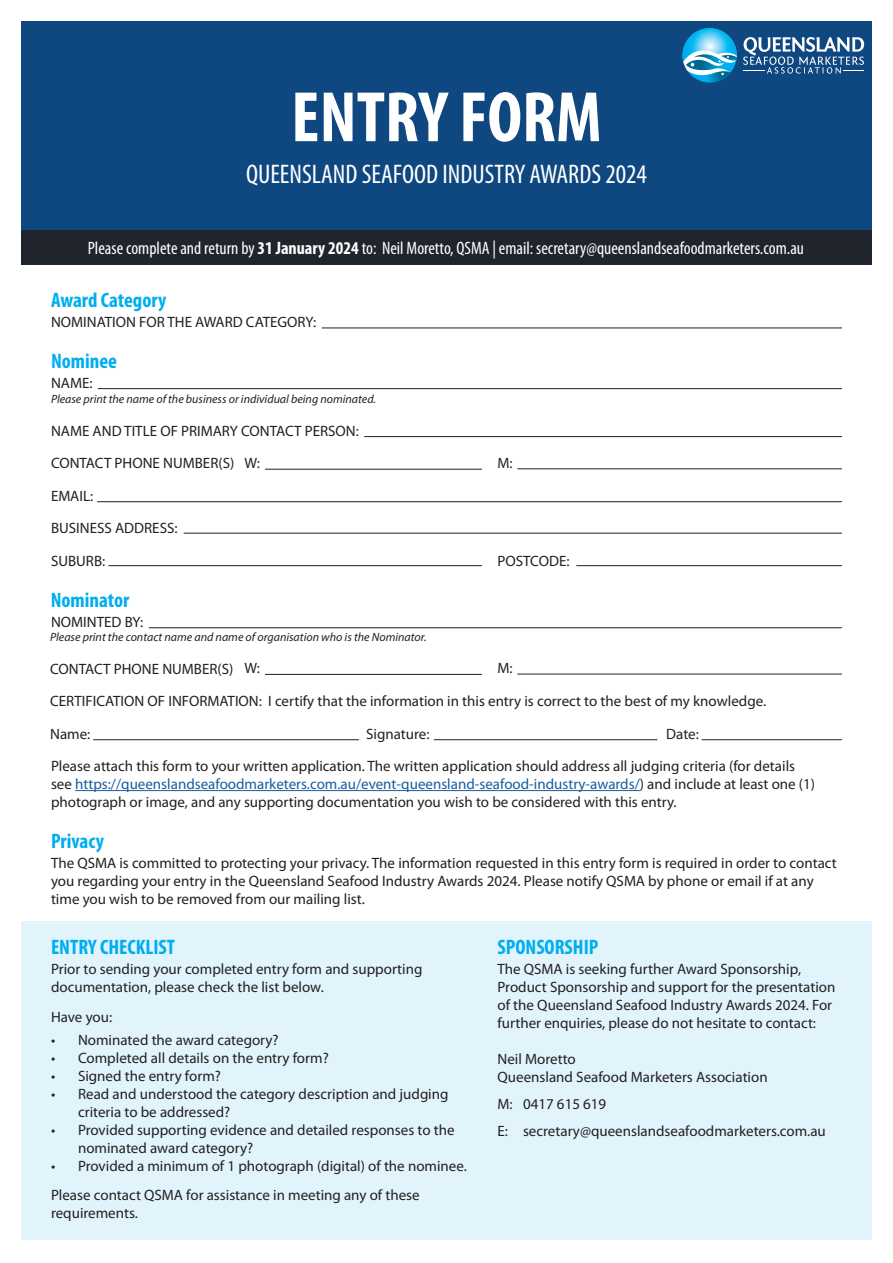
<style>
.page{position:relative;width:893px;height:1263px;background:#fff}
.page>*{position:absolute;margin:0;border:0;box-sizing:border-box;transform-origin:0 0}
.t1{font:700 condensed 72px "Myriad Pro";color:#fff}
.t2{font:condensed 27px "Myriad Pro";color:#fff}
.t3{font:700 condensed 21px "Myriad Pro";color:#00aeef}
.t4{font:condensed 18px "Myriad Pro";color:#fff}
.BulletList{font:15px/18px "Myriad Pro";color:#231f20}
.t5{font:italic 12px "Myriad Pro";color:#231f20}
.s1{font-weight:700}
.s2{color:#175d9e}
</style>
<div class="page">
<div style="left:21px;top:21px;width:851px;height:243px;background:#0f4781"></div>
<div style="left:21px;top:230px;width:851px;height:34px;background:#20242c"></div>
<svg style="left:743px;top:37px;width:121px;height:37px"></svg>
<svg style="left:682px;top:28px;width:55px;height:54px"></svg>
<div style="left:21px;top:921px;width:851px;height:318px;background:#e1f4fc"></div>
<hr style="left:75px;top:790px;width:565px;height:1px;background:#175d9e">
<hr style="left:265px;top:469px;width:217px;height:1px;background:#231f20">
<hr style="left:517px;top:468px;width:325px;height:1px;background:#231f20">
<hr style="left:576px;top:565px;width:266px;height:1px;background:#231f20">
<hr style="left:93px;top:739px;width:266px;height:1px;background:#231f20">
<hr style="left:434px;top:739px;width:223px;height:1px;background:#231f20">
<hr style="left:702px;top:739px;width:140px;height:1px;background:#231f20">
<hr style="left:265px;top:674px;width:217px;height:1px;background:#231f20">
<hr style="left:517px;top:674px;width:325px;height:1px;background:#231f20">
<hr style="left:149px;top:627px;width:693px;height:1px;background:#231f20">
<hr style="left:322px;top:328px;width:520px;height:1px;background:#231f20">
<hr style="left:98px;top:388px;width:744px;height:1px;background:#231f20">
<hr style="left:364px;top:436px;width:478px;height:1px;background:#231f20">
<hr style="left:97px;top:501px;width:745px;height:1px;background:#231f20">
<hr style="left:184px;top:533px;width:658px;height:1px;background:#231f20">
<hr style="left:108px;top:565px;width:374px;height:1px;background:#231f20">
<p class="t1" style="left:291px;top:72px;width:312px">ENTRY FORM</p>
<p class="t2" style="left:246px;top:157px;width:402px">QUEENSLAND SEAFOOD INDUSTRY AWARDS 2024</p>
<p class="t4" style="left:88px;top:237px;width:718px">Please complete and return by <span class="s1">31 January 2024</span> to: Neil Moretto, QSMA | email: secretary@queenslandseafoodmarketers.com.au</p>
<p class="t3" style="left:51px;top:287px;width:117px">Award Category</p>
<p class="BulletList" style="left:51px;top:313px;width:267px">NOMINATION FOR THE AWARD CATEGORY:</p>
<p class="t3" style="left:51px;top:348px;width:67px">Nominee</p>
<p class="BulletList" style="left:51px;top:374px;width:43px">NAME:</p>
<p class="BulletList" style="left:51px;top:421px;width:309px">NAME AND TITLE OF PRIMARY CONTACT PERSON:</p>
<p class="BulletList" style="left:51px;top:454px;width:185px">CONTACT PHONE NUMBER(S)</p>
<p class="BulletList" style="left:51px;top:486px;width:44px">EMAIL:</p>
<p class="t5" style="left:51px;top:392px;width:326px">Please print the name of the business or individual being nominated.</p>
<p class="BulletList" style="left:245px;top:454px;width:17px">W:</p>
<p class="BulletList" style="left:497px;top:454px;width:17px">M:</p>
<p class="BulletList" style="left:51px;top:519px;width:128px">BUSINESS ADDRESS:</p>
<p class="BulletList" style="left:51px;top:551px;width:56px">SUBURB:</p>
<p class="t3" style="left:51px;top:587px;width:80px">Nominator</p>
<p class="BulletList" style="left:51px;top:612px;width:94px">NOMINTED BY:</p>
<p class="BulletList" style="left:497px;top:551px;width:73px">POSTCODE:</p>
<p class="t5" style="left:50px;top:630px;width:378px">Please print the contact name and name of organisation who is the Nominator.</p>
<p class="BulletList" style="left:50px;top:659px;width:185px">CONTACT PHONE NUMBER(S)</p>
<p class="BulletList" style="left:245px;top:659px;width:17px">W:</p>
<p class="BulletList" style="left:497px;top:659px;width:17px">M:</p>
<p class="BulletList" style="left:50px;top:692px;width:717px">CERTIFICATION OF INFORMATION: I certify that the information in this entry is correct to the best of my knowledge.</p>
<p class="BulletList" style="left:50px;top:724px;width:42px">Name:</p>
<p class="BulletList" style="left:366px;top:724px;width:65px">Signature:</p>
<p class="BulletList" style="left:666px;top:724px;width:34px">Date:</p>
<p class="BulletList" style="left:51px;top:757px;width:766px">Please attach this form to your written application. The written application should address all judging criteria (for details see <span class="s2">https://queenslandseafoodmarketers.com.au/event-queensland-seafood-industry-awards/</span>) and include at least one (1) photograph or image, and any supporting documentation you wish to be considered with this entry.</p>
<p class="t3" style="left:51px;top:828px;width:54px">Privacy</p>
<p class="BulletList" style="left:51px;top:854px;width:787px">The QSMA is committed to protecting your privacy. The information requested in this entry form is required in order to contact you regarding your entry in the Queensland Seafood Industry Awards 2024. Please notify QSMA by phone or email if at any time you wish to be removed from our mailing list.</p>
<p class="t3" style="left:51px;top:934px;width:126px">ENTRY CHECKLIST</p>
<p class="BulletList" style="left:51px;top:959px;width:373px">Prior to sending your completed entry form and supporting documentation, please check the list below.</p>
<p class="BulletList" style="left:51px;top:1008px;width:63px">Have you:</p>
<p class="BulletList" style="left:51px;top:1031px;width:229px">• Nominated the award category?</p>
<p class="BulletList" style="left:51px;top:1049px;width:279px">• Completed all details on the entry form?</p>
<p class="BulletList" style="left:51px;top:1067px;width:171px">• Signed the entry form?</p>
<p class="BulletList" style="left:78px;top:1085px;width:372px;text-indent:-27px">• Read and understood the category description and judging criteria to be addressed?</p>
<p class="BulletList" style="left:78px;top:1121px;width:378px;text-indent:-27px">• Provided supporting evidence and detailed responses to the nominated award category?</p>
<p class="BulletList" style="left:51px;top:1157px;width:417px">• Provided a minimum of 1 photograph (digital) of the nominee.</p>
<p class="BulletList" style="left:51px;top:1185px;width:370px">Please contact QSMA for assistance in meeting any of these requirements.</p>
<p class="t3" style="left:497px;top:934px;width:102px">SPONSORSHIP</p>
<p class="BulletList" style="left:497px;top:959px;width:339px">The QSMA is seeking further Award Sponsorship, Product Sponsorship and support for the presentation of the Queensland Seafood Industry Awards 2024. For further enquiries, please do not hesitate to contact:</p>
<p class="BulletList" style="left:497px;top:1049px;width:272px">Neil Moretto<br>Queensland Seafood Marketers Association</p>
<p class="BulletList" style="left:497px;top:1094px;width:110px">M: 0417 615 619</p>
<p class="BulletList" style="left:497px;top:1121px;width:330px">E: secretary@queenslandseafoodmarketers.com.au</p>
</div>
